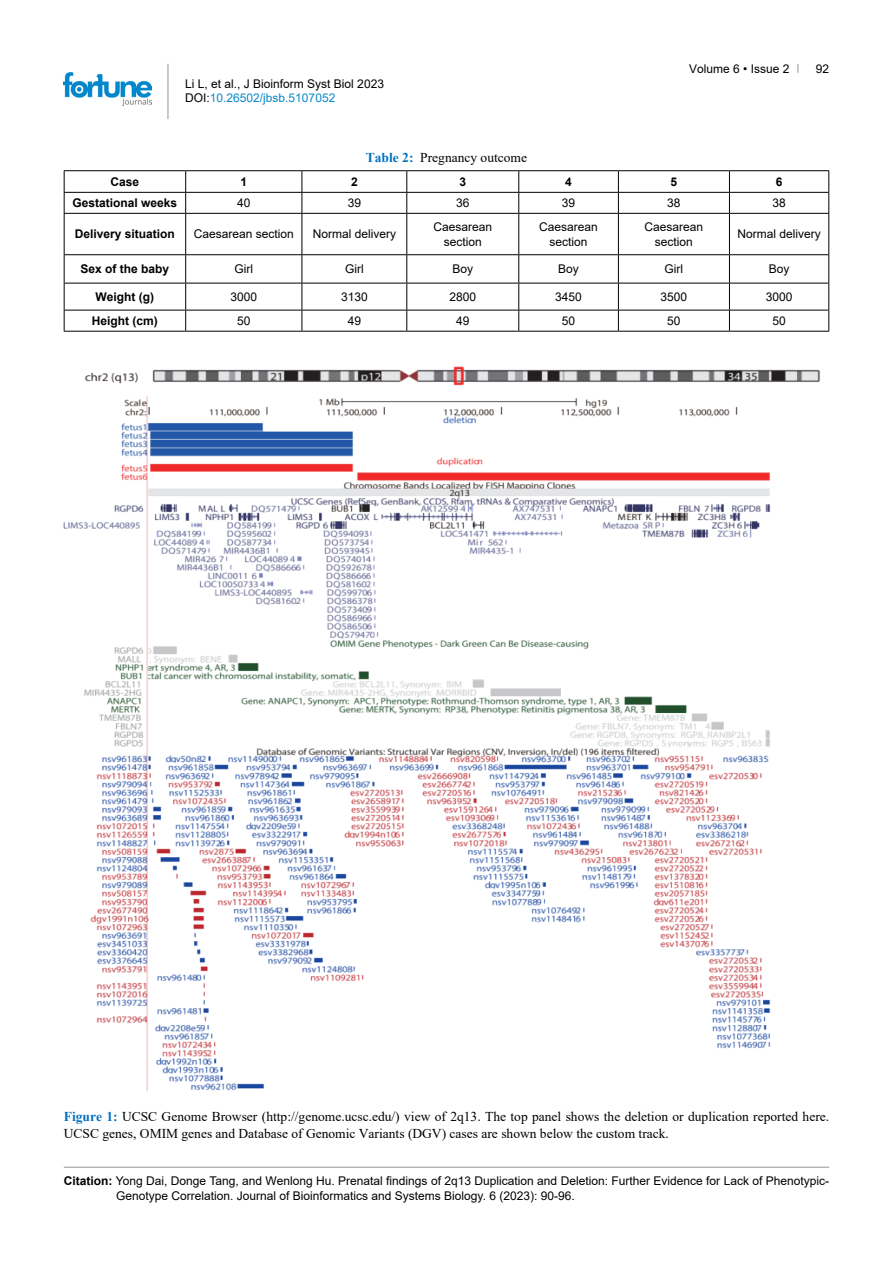
<style>
.page{position:relative;width:893px;height:1263px;background:#fff}
.page>*{position:absolute;margin:0;border:0;box-sizing:border-box;transform-origin:0 0}
.t1{font:13.5px/16.5px "Times New Roman";color:#000}
.t2{font:12px/15px "Arial";color:#000;text-align:center}
.t3{font:700 12px "Arial";color:#000}
.s1{color:#0a88ca}
.s2{font-weight:700;color:#0070c0}
.s3{font-style:inherit}
.s4{font-weight:700}
</style>
<div class="page">
<hr style="left:168px;top:64px;width:1px;height:55px;background:#939598">
<img style="left:64px;top:72px;width:88px;height:33px">
<hr style="left:64px;top:1167px;width:765px;height:1px;background:#939598">
<hr style="left:64px;top:170px;width:122px;height:1px;background:#000">
<hr style="left:186px;top:170px;width:116px;height:1px;background:#000">
<hr style="left:302px;top:170px;width:105px;height:1px;background:#000">
<hr style="left:407px;top:170px;width:112px;height:1px;background:#000">
<hr style="left:519px;top:170px;width:99px;height:1px;background:#000">
<hr style="left:618px;top:170px;width:111px;height:1px;background:#000">
<hr style="left:729px;top:170px;width:100px;height:1px;background:#000">
<svg style="left:64px;top:171px;width:1px;height:42px"></svg>
<hr style="left:64px;top:214px;width:1px;height:40px;background:#000">
<svg style="left:64px;top:255px;width:1px;height:76px"></svg>
<hr style="left:64px;top:192px;width:122px;height:1px;background:#000">
<hr style="left:186px;top:192px;width:116px;height:1px;background:#000">
<hr style="left:302px;top:192px;width:105px;height:1px;background:#000">
<hr style="left:407px;top:192px;width:112px;height:1px;background:#000">
<hr style="left:519px;top:192px;width:99px;height:1px;background:#000">
<hr style="left:618px;top:192px;width:111px;height:1px;background:#000">
<hr style="left:729px;top:192px;width:100px;height:1px;background:#000">
<hr style="left:64px;top:213px;width:122px;height:1px;background:#000">
<hr style="left:186px;top:213px;width:116px;height:1px;background:#000">
<hr style="left:302px;top:213px;width:105px;height:1px;background:#000">
<hr style="left:407px;top:213px;width:112px;height:1px;background:#000">
<hr style="left:519px;top:213px;width:99px;height:1px;background:#000">
<hr style="left:618px;top:213px;width:111px;height:1px;background:#000">
<hr style="left:729px;top:213px;width:100px;height:1px;background:#000">
<hr style="left:64px;top:254px;width:122px;height:1px;background:#000">
<hr style="left:186px;top:254px;width:116px;height:1px;background:#000">
<hr style="left:302px;top:254px;width:105px;height:1px;background:#000">
<hr style="left:407px;top:254px;width:112px;height:1px;background:#000">
<hr style="left:519px;top:254px;width:99px;height:1px;background:#000">
<hr style="left:618px;top:254px;width:111px;height:1px;background:#000">
<hr style="left:729px;top:254px;width:100px;height:1px;background:#000">
<hr style="left:64px;top:283px;width:122px;height:1px;background:#000">
<hr style="left:186px;top:283px;width:116px;height:1px;background:#000">
<hr style="left:302px;top:283px;width:105px;height:1px;background:#000">
<hr style="left:407px;top:283px;width:112px;height:1px;background:#000">
<hr style="left:519px;top:283px;width:99px;height:1px;background:#000">
<hr style="left:618px;top:283px;width:111px;height:1px;background:#000">
<hr style="left:729px;top:283px;width:100px;height:1px;background:#000">
<hr style="left:64px;top:310px;width:122px;height:1px;background:#000">
<hr style="left:186px;top:310px;width:116px;height:1px;background:#000">
<hr style="left:302px;top:310px;width:105px;height:1px;background:#000">
<hr style="left:407px;top:310px;width:112px;height:1px;background:#000">
<hr style="left:519px;top:310px;width:99px;height:1px;background:#000">
<hr style="left:618px;top:310px;width:111px;height:1px;background:#000">
<hr style="left:729px;top:310px;width:100px;height:1px;background:#000">
<hr style="left:64px;top:331px;width:122px;height:1px;background:#000">
<hr style="left:186px;top:331px;width:116px;height:1px;background:#000">
<hr style="left:302px;top:331px;width:105px;height:1px;background:#000">
<hr style="left:407px;top:331px;width:112px;height:1px;background:#000">
<hr style="left:519px;top:331px;width:99px;height:1px;background:#000">
<hr style="left:618px;top:331px;width:111px;height:1px;background:#000">
<hr style="left:729px;top:331px;width:100px;height:1px;background:#000">
<svg style="left:185px;top:171px;width:1px;height:42px"></svg>
<svg style="left:302px;top:171px;width:1px;height:42px"></svg>
<svg style="left:406px;top:171px;width:1px;height:42px"></svg>
<svg style="left:518px;top:171px;width:1px;height:42px"></svg>
<svg style="left:618px;top:171px;width:1px;height:42px"></svg>
<svg style="left:729px;top:171px;width:1px;height:42px"></svg>
<svg style="left:828px;top:171px;width:1px;height:42px"></svg>
<hr style="left:185px;top:214px;width:1px;height:40px;background:#000">
<hr style="left:302px;top:214px;width:1px;height:40px;background:#000">
<hr style="left:406px;top:214px;width:1px;height:40px;background:#000">
<hr style="left:518px;top:214px;width:1px;height:40px;background:#000">
<hr style="left:618px;top:214px;width:1px;height:40px;background:#000">
<hr style="left:729px;top:214px;width:1px;height:40px;background:#000">
<hr style="left:828px;top:214px;width:1px;height:40px;background:#000">
<svg style="left:185px;top:255px;width:1px;height:76px"></svg>
<svg style="left:302px;top:255px;width:1px;height:76px"></svg>
<svg style="left:406px;top:255px;width:1px;height:76px"></svg>
<svg style="left:518px;top:255px;width:1px;height:76px"></svg>
<svg style="left:618px;top:255px;width:1px;height:76px"></svg>
<svg style="left:729px;top:255px;width:1px;height:76px"></svg>
<svg style="left:828px;top:255px;width:1px;height:76px"></svg>
<img style="left:64px;top:366px;width:756px;height:726px">
<p class="t2" style="left:185px;top:76px;width:200px;line-height:14.4px;text-align:left">Li L, et al., J Bioinform Syst Biol 2023<br>DOI:<span class="s1">10.26502/jbsb.5107052</span></p>
<p class="t1" style="left:366px;top:149px;width:163px"><span class="s2">Table 2:</span> Pregnancy outcome</p>
<p class="t2" style="left:689px;top:61px;width:102px">Volume 6 • Issue <span class="s3">2</span></p>
<p class="t2" style="left:816px;top:61px;width:15px">92</p>
<p class="t3" style="left:111px;top:173px;width:30px">Case</p>
<p class="t3" style="left:240px;top:173px;width:8px">1</p>
<p class="t3" style="left:351px;top:173px;width:8px">2</p>
<p class="t3" style="left:459px;top:173px;width:8px">3</p>
<p class="t3" style="left:565px;top:173px;width:8px">4</p>
<p class="t3" style="left:671px;top:173px;width:8px">5</p>
<p class="t3" style="left:776px;top:173px;width:8px">6</p>
<p class="t3" style="left:73px;top:195px;width:106px">Gestational weeks</p>
<p class="t2" style="left:237px;top:195px;width:15px">40</p>
<p class="t2" style="left:348px;top:195px;width:15px">39</p>
<p class="t2" style="left:456px;top:195px;width:15px">36</p>
<p class="t2" style="left:562px;top:195px;width:15px">39</p>
<p class="t2" style="left:667px;top:195px;width:15px">38</p>
<p class="t2" style="left:772px;top:195px;width:15px">38</p>
<p class="t3" style="left:75px;top:226px;width:102px">Delivery situation</p>
<p class="t2" style="left:194px;top:227px;width:102px">Caesarean section</p>
<p class="t2" style="left:313px;top:227px;width:85px">Normal delivery</p>
<p class="t2" style="left:433px;top:219px;width:60px">Caesarean section</p>
<p class="t2" style="left:539px;top:219px;width:60px">Caesarean section</p>
<p class="t2" style="left:645px;top:219px;width:60px">Caesarean section</p>
<p class="t2" style="left:738px;top:227px;width:85px">Normal delivery</p>
<p class="t3" style="left:81px;top:261px;width:90px">Sex of the baby</p>
<p class="t2" style="left:234px;top:261px;width:20px">Girl</p>
<p class="t2" style="left:345px;top:261px;width:20px">Girl</p>
<p class="t2" style="left:452px;top:261px;width:22px">Boy</p>
<p class="t2" style="left:558px;top:261px;width:22px">Boy</p>
<p class="t2" style="left:665px;top:261px;width:20px">Girl</p>
<p class="t2" style="left:769px;top:261px;width:22px">Boy</p>
<p class="t3" style="left:96px;top:288px;width:60px">Weight (g)</p>
<p class="t2" style="left:230px;top:289px;width:28px">3000</p>
<p class="t2" style="left:341px;top:289px;width:28px">3130</p>
<p class="t2" style="left:449px;top:289px;width:28px">2800</p>
<p class="t2" style="left:555px;top:289px;width:28px">3450</p>
<p class="t2" style="left:661px;top:289px;width:28px">3500</p>
<p class="t2" style="left:766px;top:289px;width:28px">3000</p>
<p class="t3" style="left:92px;top:312px;width:67px">Height (cm)</p>
<p class="t2" style="left:237px;top:313px;width:15px">50</p>
<p class="t2" style="left:348px;top:313px;width:15px">49</p>
<p class="t2" style="left:456px;top:313px;width:15px">49</p>
<p class="t2" style="left:562px;top:313px;width:15px">50</p>
<p class="t2" style="left:667px;top:313px;width:15px">50</p>
<p class="t2" style="left:772px;top:313px;width:15px">50</p>
<p class="t1" style="left:64px;top:1108px;width:767px"><span class="s2">Figure 1:</span> UCSC Genome Browser (http://genome.ucsc.edu/) view of 2q13. The top panel shows the deletion or duplication reported here.<br>UCSC genes, OMIM genes and Database of Genomic Variants (DGV) cases are shown below the custom track.</p>
<p class="t2" style="left:116px;top:1173px;width:715px;text-align:left;text-indent:-52px"><span class="s4">Citation:</span> Yong Dai, Donge Tang, and Wenlong Hu. Prenatal findings of 2q13 Duplication and Deletion: Further Evidence for Lack of Phenotypic-<br>Genotype Correlation. Journal of Bioinformatics and Systems Biology. 6 (2023): 90-96.</p>
</div>
